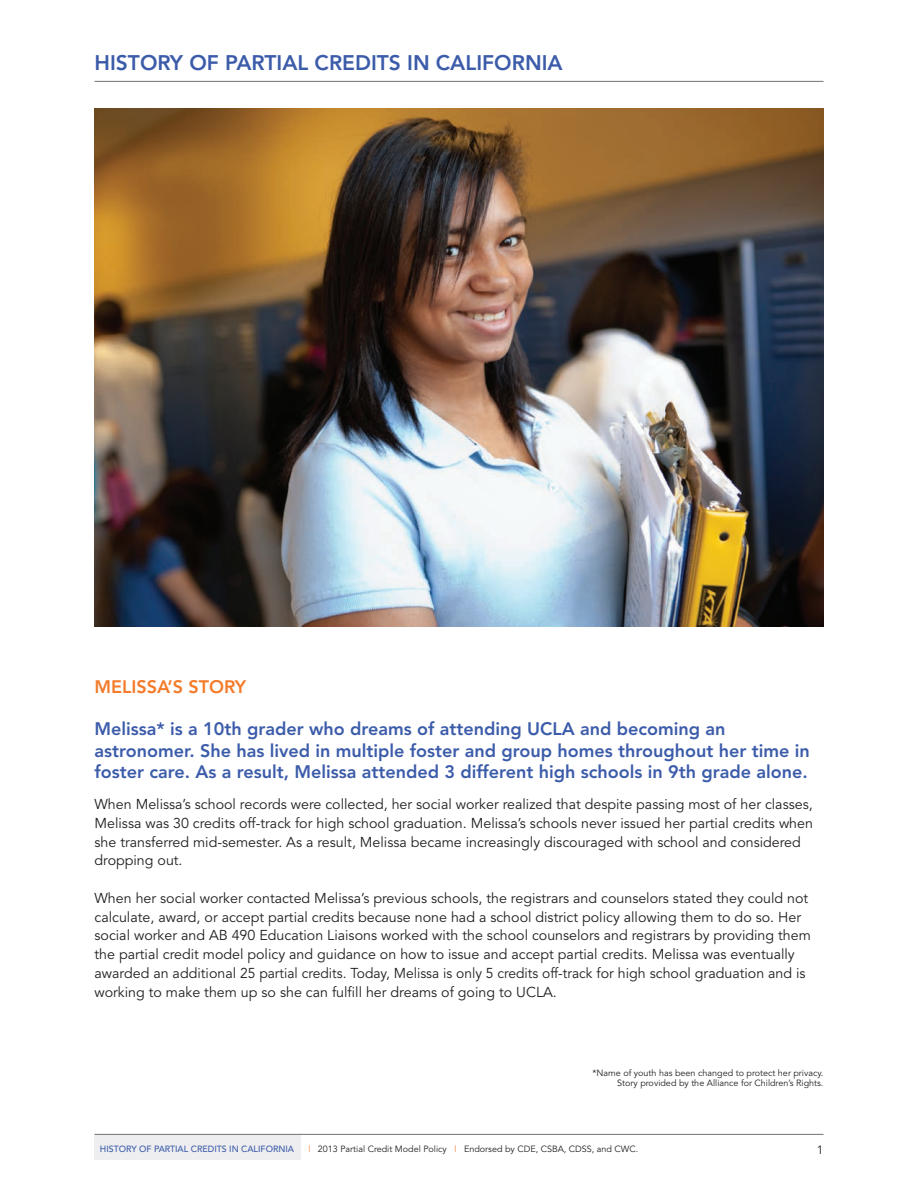
<style>
.page{position:relative;width:918px;height:1188px;background:#fff}
.page>*{position:absolute;margin:0;border:0;box-sizing:border-box;transform-origin:0 0}
.t1{font:800 21px "Avenir";color:#3c5caa}
.t2{font:800 18px/21.6px "Avenir";color:#3c5caa}
.t3{font:800 18px "Avenir";color:#f47b2a}
.t4{font:14.25px/18.8px "Avenir";color:#231f20}
.t5{font:12px "Avenir";color:#231f20}
.t6{font:9px/10.8px "Avenir";color:#231f20;text-align:right}
.t7{font:500 9px "Avenir";color:#3c5caa}
.s1{color:#f47b2a}
</style>
<div class="page">
<div style="left:94px;top:1134px;width:207px;height:26px;background:#eeeef0"></div>
<img style="left:94px;top:108px;width:730px;height:518px">
<hr style="left:94px;top:81px;width:730px;height:1px;background:#717074">
<hr style="left:94px;top:1134px;width:730px;height:1px;background:#717074">
<h1 class="t1" style="left:94px;top:50px;width:470px">HISTORY OF PARTIAL CREDITS IN CALIFORNIA</h1>
<p class="t3" style="left:94px;top:676px;width:153px">MELISSA’S STORY</p>
<p class="t2" style="left:94px;top:718px;width:717px">Melissa* is a 10th grader who dreams of attending UCLA and becoming an astronomer. She has lived in multiple foster and group homes throughout her time in foster care. As a result, Melissa attended 3 different high schools in 9th grade alone.</p>
<p class="t4" style="left:94px;top:795px;width:720px">When Melissa’s school records were collected, her social worker realized that despite passing most of her classes, Melissa was 30 credits off-track for high school graduation. Melissa’s schools never issued her partial credits when she transferred mid-semester. As a result, Melissa became increasingly discouraged with school and considered dropping out.</p>
<p class="t4" style="left:94px;top:889px;width:718px">When her social worker contacted Melissa’s previous schools, the registrars and counselors stated they could not calculate, award, or accept partial credits because none had a school district policy allowing them to do so. Her social worker and AB 490 Education Liaisons worked with the school counselors and registrars by providing them the partial credit model policy and guidance on how to issue and accept partial credits. Melissa was eventually awarded an additional 25 partial credits. Today, Melissa is only 5 credits off-track for high school graduation and is working to make them up so she can fulfill her dreams of going to UCLA.</p>
<p class="t6" style="left:593px;top:1067px;width:232px">*Name of youth has been changed to protect her privacy.<br>Story provided by the Alliance for Children’s Rights.</p>
<p class="t6" style="left:308px;top:1144px;width:331px"><span class="s1">|</span> 2013 Partial Credit Model Policy <span class="s1">|</span> Endorsed by CDE, CSBA, CDSS, and CWC.</p>
<p class="t7" style="left:100px;top:1144px;width:196px">HISTORY OF PARTIAL CREDITS IN CALIFORNIA</p>
<p class="t5" style="left:817px;top:1143px;width:8px">1</p>
</div>
